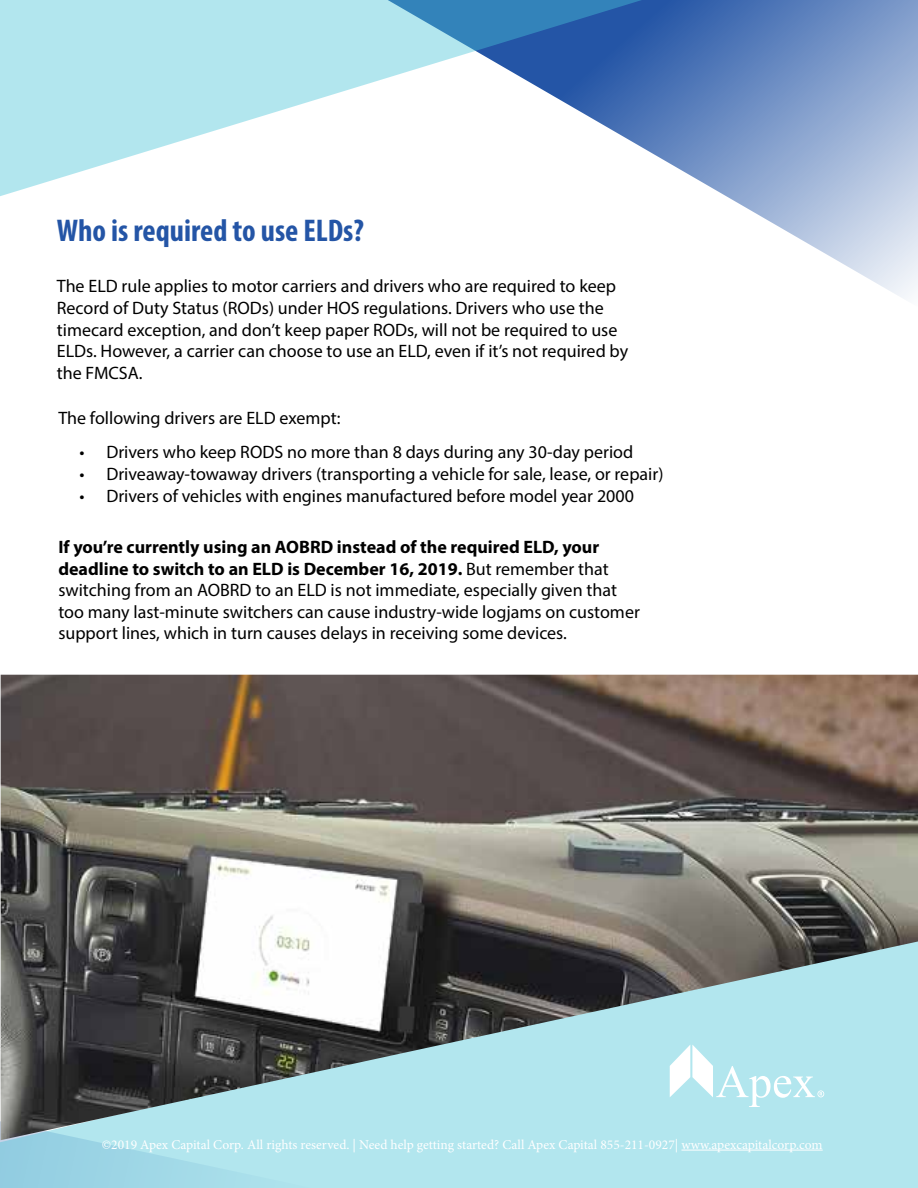
<style>
.page{position:relative;width:918px;height:1188px;background:#fff}
.page>*{position:absolute;margin:0;border:0;box-sizing:border-box;transform-origin:0 0}
.t1{font:700 condensed 31.5px "Myriad Pro";color:#2455a6}
.t2{font:18px/21.6px "Myriad Pro";color:#000}
.t3{font:13.5px "Minion Pro";color:#fff}
.s1{font-weight:700}
</style>
<div class="page">
<svg style="left:642px;top:0;width:276px;height:299px"></svg>
<svg style="left:0;top:0;width:642px;height:196px"></svg>
<svg style="left:0;top:925px;width:918px;height:263px;background:#ade2eb"></svg>
<hr style="left:681px;top:1150px;width:142px;height:1px;background:#fff">
<img style="left:1px;top:675px;width:917px;height:465px">
<h1 class="t1" style="left:57px;top:211px;width:309px">Who is required to use ELDs?</h1>
<p class="t2" style="left:57px;top:275px;width:573px">The ELD rule applies to motor carriers and drivers who are required to keep Record of Duty Status (RODs) under HOS regulations. Drivers who use the timecard exception, and don’t keep paper RODs, will not be required to use ELDs. However, a carrier can choose to use an ELD, even if it’s not required by the FMCSA.</p>
<p class="t2" style="left:58px;top:407px;width:284px">The following drivers are ELD exempt:</p>
<p class="t2" style="left:79px;top:441px;width:555px">• Drivers who keep RODS no more than 8 days during any 30-day period</p>
<p class="t2" style="left:79px;top:463px;width:586px">• Driveaway-towaway drivers (transporting a vehicle for sale, lease, or repair)</p>
<p class="t2" style="left:79px;top:484px;width:556px">• Drivers of vehicles with engines manufactured before model year 2000</p>
<p class="t2" style="left:58px;top:536px;width:583px"><span class="s1">If you’re currently using an AOBRD instead of the required ELD, your deadline to switch to an ELD is December 16, 2019.</span> But remember that switching from an AOBRD to an ELD is not immediate, especially given that too many last-minute switchers can cause industry-wide logjams on customer support lines, which in turn causes delays in receiving some devices.</p>
<p class="t3" style="left:102px;top:1135px;width:722px">©2019 Apex Capital Corp. All rights reserved. | Need help getting started? Call Apex Capital 855-211-0927| www.apexcapitalcorp.com</p>
</div>
